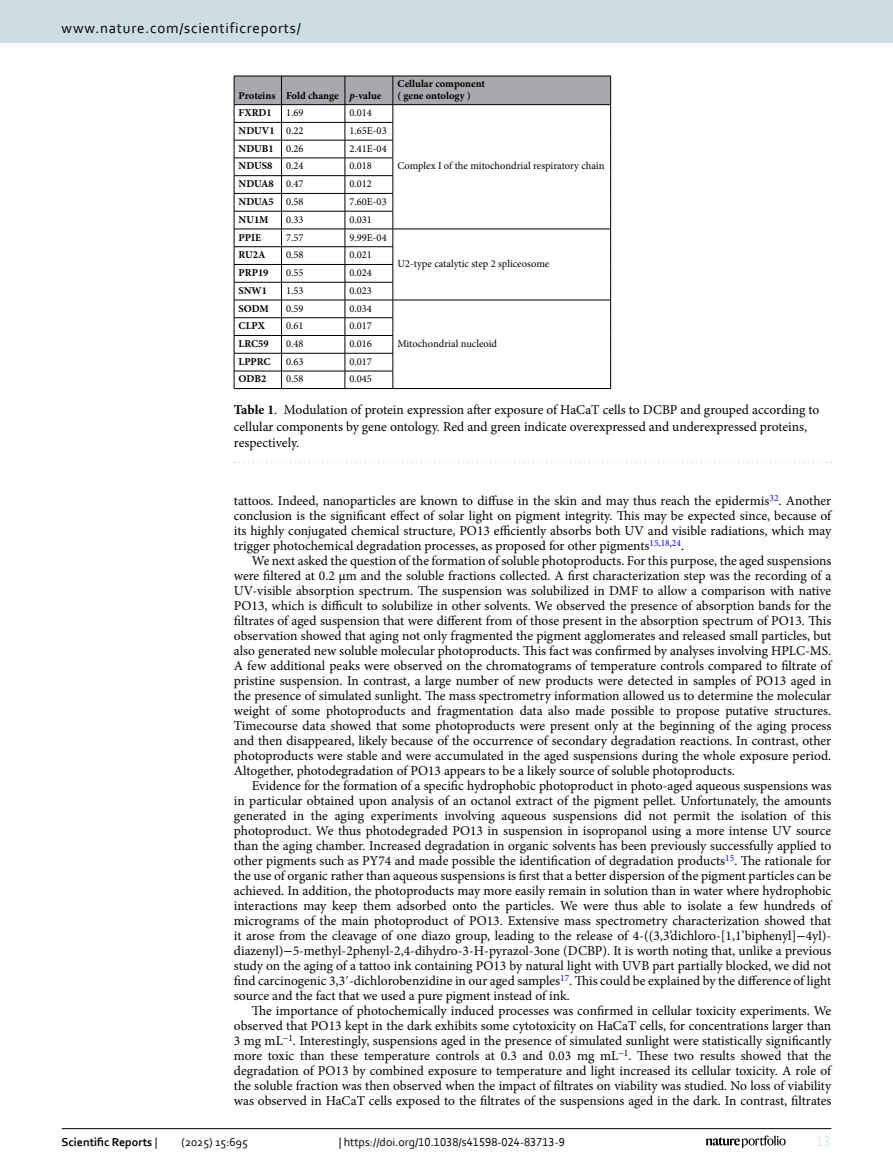
<style>
.page{position:relative;width:893px;height:1174px;background:#fff}
.page>*{position:absolute;margin:0;border:0;box-sizing:border-box;transform-origin:0 0}
.t1{font:15px "Corbel";letter-spacing:.05em;color:#000}
.t2{font:15px "Corbel";color:#d9e4eb}
.Body_Text_Indent{font:13.5px/15px "Minion Pro";letter-spacing:-.005em;color:#000;text-align:justify}
.Table_Caption{font:13.5px/16.5px "Minion Pro";letter-spacing:-.005em;color:#000}
.t3{font:12px "Corbel";color:#000}
.t4{font:700 12px "Corbel";color:#000}
.Table_Body{font:10.5px "Minion Pro";color:#000}
.Table_Body-2{font:700 10.5px "Minion Pro";color:#000}
.Table_Head{font:700 10.5px "Minion Pro";letter-spacing:-.005em;color:#000}
.s1{font-style:italic}
.s2{font-weight:700}
.s3{font-family:"STIX"}
.s4{font-weight:400}
</style>
<div class="page">
<hr style="left:393px;top:388px;width:218px;height:1px;background:#000">
<hr style="left:281px;top:388px;width:64px;height:1px;background:#000">
<svg style="left:234px;top:76px;width:377px;height:312px"></svg>
<hr style="left:345px;top:388px;width:48px;height:1px;background:#000">
<hr style="left:234px;top:388px;width:47px;height:1px;background:#000">
<svg style="left:235px;top:462px;width:597px;height:1px"></svg>
<hr style="left:62px;top:1128px;width:769px;height:1px;background:#000">
<svg style="left:706px;top:1135px;width:80px;height:12px"></svg>
<div style="left:0;top:0;width:893px;height:43px;background:#cedde4"></div>
<p class="t1" style="left:62px;top:18px;width:241px">www.nature.com/scientificreports/</p>
<p class="Table_Head" style="left:239px;top:88px;width:38px">Proteins</p>
<p class="Table_Head" style="left:286px;top:88px;width:54px">Fold change</p>
<p class="Table_Head" style="left:349px;top:88px;width:34px"><span class="s1">p</span>-value</p>
<p class="Table_Body-2" style="left:239px;top:105px;width:35px">FXRD1</p>
<p class="Table_Body" style="left:286px;top:106px;width:19px">1.69</p>
<p class="Table_Body" style="left:349px;top:106px;width:24px">0.014</p>
<p class="Table_Body-2" style="left:239px;top:123px;width:38px">NDUV1</p>
<p class="Table_Body" style="left:286px;top:124px;width:19px">0.22</p>
<p class="Table_Body" style="left:349px;top:124px;width:39px">1.65E-03</p>
<p class="Table_Body-2" style="left:239px;top:141px;width:37px">NDUB1</p>
<p class="Table_Body" style="left:286px;top:141px;width:19px">0.26</p>
<p class="Table_Body" style="left:349px;top:141px;width:39px">2.41E-04</p>
<p class="Table_Body-2" style="left:239px;top:159px;width:35px">NDUS8</p>
<p class="Table_Body" style="left:286px;top:159px;width:19px">0.24</p>
<p class="Table_Body" style="left:349px;top:159px;width:24px">0.018</p>
<p class="Table_Body-2" style="left:239px;top:176px;width:37px">NDUA8</p>
<p class="Table_Body" style="left:286px;top:177px;width:19px">0.47</p>
<p class="Table_Body" style="left:349px;top:177px;width:24px">0.012</p>
<p class="Table_Body-2" style="left:239px;top:194px;width:37px">NDUA5</p>
<p class="Table_Body" style="left:286px;top:195px;width:19px">0.58</p>
<p class="Table_Body" style="left:349px;top:195px;width:39px">7.60E-03</p>
<p class="Table_Body-2" style="left:239px;top:212px;width:31px">NU1M</p>
<p class="Table_Body" style="left:286px;top:212px;width:19px">0.33</p>
<p class="Table_Body" style="left:349px;top:212px;width:24px">0.031</p>
<p class="Table_Body-2" style="left:239px;top:230px;width:24px">PPIE</p>
<p class="Table_Body" style="left:286px;top:230px;width:19px">7.57</p>
<p class="Table_Body" style="left:349px;top:230px;width:39px">9.99E-04</p>
<p class="Table_Body-2" style="left:239px;top:247px;width:28px">RU2A</p>
<p class="Table_Body" style="left:286px;top:248px;width:19px">0.58</p>
<p class="Table_Body" style="left:349px;top:248px;width:24px">0.021</p>
<p class="Table_Body-2" style="left:239px;top:265px;width:31px">PRP19</p>
<p class="Table_Body" style="left:286px;top:266px;width:19px">0.55</p>
<p class="Table_Body" style="left:349px;top:266px;width:24px">0.024</p>
<p class="Table_Body-2" style="left:239px;top:283px;width:30px">SNW1</p>
<p class="Table_Body" style="left:286px;top:283px;width:19px">1.53</p>
<p class="Table_Body" style="left:349px;top:283px;width:24px">0.023</p>
<p class="Table_Body-2" style="left:239px;top:301px;width:32px">SODM</p>
<p class="Table_Body" style="left:286px;top:301px;width:19px">0.59</p>
<p class="Table_Body" style="left:349px;top:301px;width:24px">0.034</p>
<p class="Table_Head" style="left:397px;top:77px;width:89px">Cellular component</p>
<p class="Table_Head" style="left:397px;top:88px;width:75px">( gene ontology )</p>
<p class="Table_Body" style="left:397px;top:159px;width:209px">Complex I of the mitochondrial respiratory chain</p>
<p class="Table_Body" style="left:397px;top:257px;width:154px">U2-type catalytic step 2 spliceosome</p>
<p class="Table_Body-2" style="left:239px;top:318px;width:28px">CLPX</p>
<p class="Table_Body" style="left:286px;top:319px;width:19px">0.61</p>
<p class="Table_Body" style="left:349px;top:319px;width:24px">0.017</p>
<p class="Table_Body-2" style="left:239px;top:336px;width:32px">LRC59</p>
<p class="Table_Body" style="left:286px;top:337px;width:19px">0.48</p>
<p class="Table_Body" style="left:349px;top:337px;width:24px">0.016</p>
<p class="Table_Body-2" style="left:239px;top:354px;width:34px">LPPRC</p>
<p class="Table_Body" style="left:286px;top:354px;width:19px">0.63</p>
<p class="Table_Body" style="left:349px;top:354px;width:24px">0.017</p>
<p class="Table_Body-2" style="left:239px;top:372px;width:29px">ODB2</p>
<p class="Table_Body" style="left:286px;top:372px;width:19px">0.58</p>
<p class="Table_Body" style="left:349px;top:372px;width:24px">0.045</p>
<p class="Table_Caption" style="left:234px;top:402px;width:587px"><span class="s2">Table 1</span>. Modulation of protein expression after exposure of HaCaT cells to DCBP and grouped according to cellular components by gene ontology. Red and green indicate overexpressed and underexpressed proteins, respectively.</p>
<p class="Table_Body" style="left:397px;top:336px;width:101px">Mitochondrial nucleoid</p>
<p class="Body_Text_Indent" style="left:234px;top:493px;width:599px">tattoos. Indeed, nanoparticles are known to diffuse in the skin and may thus reach the epidermis<sup>32</sup>. Another conclusion is the significant effect of solar light on pigment integrity. This may be expected since, because of its highly conjugated chemical structure, PO13 efficiently absorbs both UV and visible radiations, which may trigger photochemical degradation processes, as proposed for other pigments<sup>15</sup><sup>,</sup><sup>18</sup><sup>,</sup><sup>24</sup>.</p>
<p class="Body_Text_Indent" style="left:234px;top:553px;width:599px;text-indent:18px">We next asked the question of the formation of soluble photoproducts. For this purpose, the aged suspensions were filtered at 0.2 μm and the soluble fractions collected. A first characterization step was the recording of a UV-visible absorption spectrum. The suspension was solubilized in DMF to allow a comparison with native PO13, which is difficult to solubilize in other solvents. We observed the presence of absorption bands for the filtrates of aged suspension that were different from of those present in the absorption spectrum of PO13. This observation showed that aging not only fragmented the pigment agglomerates and released small particles, but also generated new soluble molecular photoproducts. This fact was confirmed by analyses involving HPLC-MS.<br>A few additional peaks were observed on the chromatograms of temperature controls compared to filtrate of pristine suspension. In contrast, a large number of new products were detected in samples of PO13 aged in the presence of simulated sunlight. The mass spectrometry information allowed us to determine the molecular weight of some photoproducts and fragmentation data also made possible to propose putative structures.<br>Timecourse data showed that some photoproducts were present only at the beginning of the aging process and then disappeared, likely because of the occurrence of secondary degradation reactions. In contrast, other photoproducts were stable and were accumulated in the aged suspensions during the whole exposure period.<br>Altogether, photodegradation of PO13 appears to be a likely source of soluble photoproducts.</p>
<p class="Body_Text_Indent" style="left:234px;top:778px;width:599px;text-indent:18px">Evidence for the formation of a specific hydrophobic photoproduct in photo-aged aqueous suspensions was in particular obtained upon analysis of an octanol extract of the pigment pellet. Unfortunately, the amounts generated in the aging experiments involving aqueous suspensions did not permit the isolation of this photoproduct. We thus photodegraded PO13 in suspension in isopropanol using a more intense UV source than the aging chamber. Increased degradation in organic solvents has been previously successfully applied to other pigments such as PY74 and made possible the identification of degradation products<sup>15</sup>. The rationale for the use of organic rather than aqueous suspensions is first that a better dispersion of the pigment particles can be achieved. In addition, the photoproducts may more easily remain in solution than in water where hydrophobic interactions may keep them adsorbed onto the particles. We were thus able to isolate a few hundreds of micrograms of the main photoproduct of PO13. Extensive mass spectrometry characterization showed that it arose from the cleavage of one diazo group, leading to the release of 4-((3,3’dichloro-[1,1’biphenyl]<span class="s3">−</span>4yl)- diazenyl)<span class="s3">−</span>5-methyl-2phenyl-2,4-dihydro-3-H-pyrazol-3one (DCBP). It is worth noting that, unlike a previous study on the aging of a tattoo ink containing PO13 by natural light with UVB part partially blocked, we did not find carcinogenic 3,3<span class="s3">′</span>-dichlorobenzidine in our aged samples<sup>17</sup>. This could be explained by the difference of light source and the fact that we used a pure pigment instead of ink.</p>
<p class="Body_Text_Indent" style="left:234px;top:1003px;width:599px;text-indent:18px">The importance of photochemically induced processes was confirmed in cellular toxicity experiments. We observed that PO13 kept in the dark exhibits some cytotoxicity on HaCaT cells, for concentrations larger than 3 mg mL<sup>−1</sup>. Interestingly, suspensions aged in the presence of simulated sunlight were statistically significantly more toxic than these temperature controls at 0.3 and 0.03 mg mL<sup>−1</sup>. These two results showed that the degradation of PO13 by combined exposure to temperature and light increased its cellular toxicity. A role of the soluble fraction was then observed when the impact of filtrates on viability was studied. No loss of viability was observed in HaCaT cells exposed to the filtrates of the suspensions aged in the dark. In contrast, filtrates</p>
<p class="t4" style="left:62px;top:1134px;width:97px">Scientific Reports <span class="s4">|</span></p>
<p class="t3" style="left:181px;top:1134px;width:68px">(2025) 15:695</p>
<p class="t3" style="left:339px;top:1134px;width:228px">| https://doi.org/10.1038/s41598-024-83713-9</p>
<p class="t2" style="left:816px;top:1132px;width:17px">13</p>
</div>
